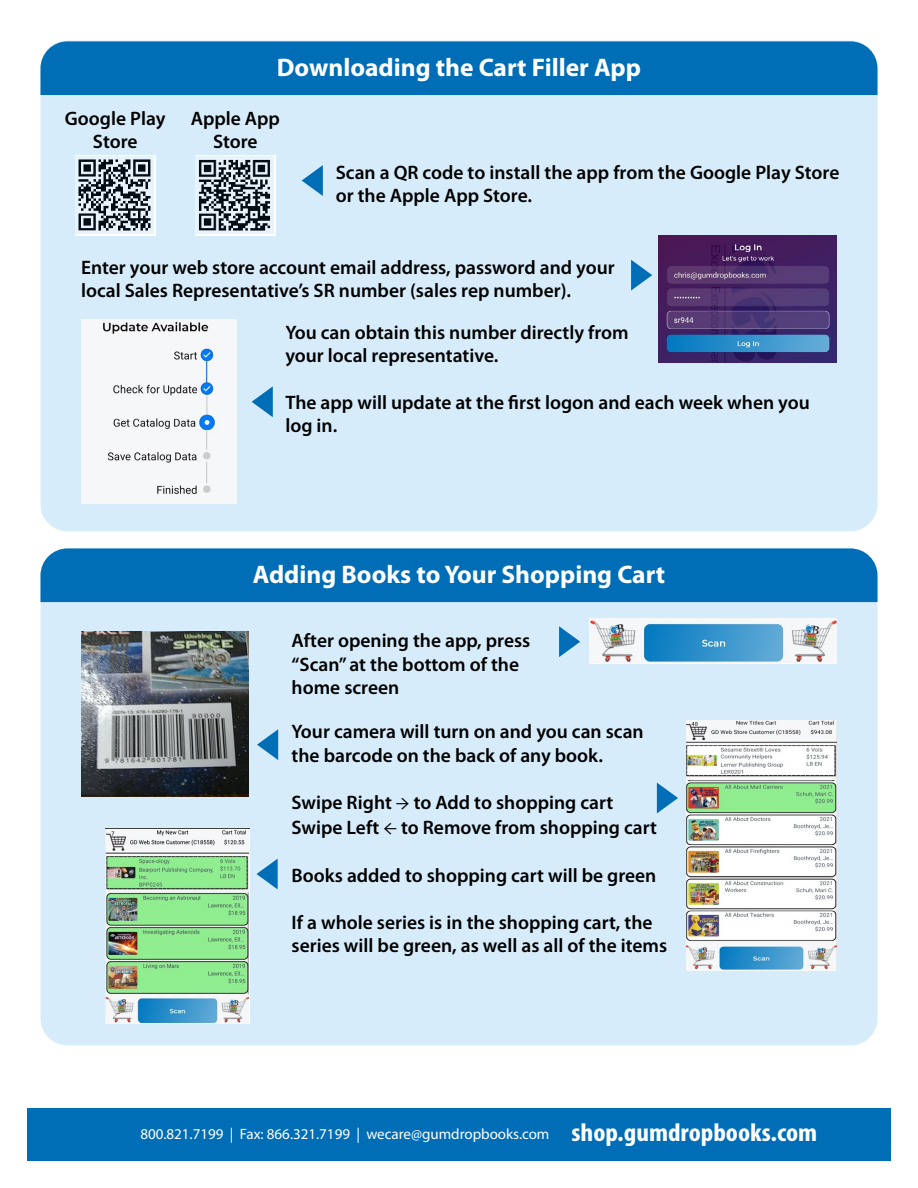
<style>
.page{position:relative;width:918px;height:1188px;background:#fff}
.page>*{position:absolute;margin:0;border:0;box-sizing:border-box;transform-origin:0 0}
.t1{font:700 25.5px "Myriad Pro";color:#fff}
.t2{font:600 19.5px/23.4px "Myriad Pro";color:#000}
.t3{font:15px "Myriad Pro";color:#fff}
.s1{font-family:"Minion Pro";font-weight:400;font-size:21px}
.s2{font-weight:700;font-stretch:condensed;font-size:25.5px}
</style>
<div class="page">
<div style="left:40px;top:40px;width:838px;height:491px;background:#d7ecfa;border-radius:27px"></div>
<div style="left:40px;top:41px;width:838px;height:54px;background:#006db7"></div>
<div style="left:27px;top:1108px;width:864px;height:53px;background:#006db7"></div>
<img style="left:659px;top:236px;width:178px;height:127px">
<svg style="left:631px;top:260px;width:21px;height:31px"></svg>
<img style="left:81px;top:319px;width:156px;height:185px">
<svg style="left:252px;top:386px;width:21px;height:31px"></svg>
<div style="left:75px;top:155px;width:81px;height:81px;background:linear-gradient(to bottom,#e9f3fc,#e9f3fc)"></div>
<img style="left:76px;top:156px;width:77px;height:78px">
<div style="left:195px;top:155px;width:81px;height:81px;background:linear-gradient(to bottom,#e9f3fc,#e9f3fc)"></div>
<img style="left:196px;top:156px;width:77px;height:78px">
<svg style="left:302px;top:165px;width:21px;height:31px"></svg>
<div style="left:40px;top:548px;width:838px;height:497px;background:#d7ecfa;border-radius:27px"></div>
<div style="left:40px;top:548px;width:838px;height:54px;background:#006db7"></div>
<img style="left:590px;top:618px;width:247px;height:46px">
<img style="left:81px;top:631px;width:168px;height:166px">
<svg style="left:559px;top:626px;width:21px;height:31px"></svg>
<svg style="left:257px;top:729px;width:21px;height:31px"></svg>
<svg style="left:657px;top:783px;width:21px;height:30px"></svg>
<svg style="left:256px;top:859px;width:22px;height:30px"></svg>
<img style="left:105px;top:829px;width:144px;height:165px">
<img style="left:105px;top:994px;width:144px;height:29px">
<img style="left:686px;top:720px;width:151px;height:251px">
<img style="left:686px;top:782px;width:151px;height:32px">
<img style="left:686px;top:878px;width:151px;height:32px">
<p class="t1" style="left:277px;top:53px;width:366px">Downloading the Cart Filler App</p>
<p class="t2" style="left:65px;top:107px;width:102px;text-align:center">Google Play<br>Store</p>
<p class="t2" style="left:191px;top:107px;width:91px">Apple App</p>
<p class="t2" style="left:213px;top:130px;width:46px">Store</p>
<p class="t2" style="left:336px;top:161px;width:505px">Scan a QR code to install the app from the Google Play Store or the Apple App Store.</p>
<p class="t2" style="left:81px;top:256px;width:535px">Enter your web store account email address, password and your local Sales Representative’s SR number (sales rep number).</p>
<p class="t2" style="left:285px;top:321px;width:345px">You can obtain this number directly from your local representative.</p>
<p class="t2" style="left:285px;top:391px;width:526px">The app will update at the first logon and each week when you log in.</p>
<p class="t1" style="left:253px;top:560px;width:414px">Adding Books to Your Shopping Cart</p>
<p class="t2" style="left:292px;top:629px;width:240px">After opening the app, press “Scan” at the bottom of the home screen</p>
<p class="t2" style="left:292px;top:720px;width:354px">Your camera will turn on and you can scan the barcode on the back of any book.</p>
<p class="t2" style="left:292px;top:791px;width:323px">Swipe Right <span class="s1">→</span> to Add to shopping cart</p>
<p class="t2" style="left:292px;top:816px;width:367px">Swipe Left <span class="s1">←</span> to Remove from shopping cart</p>
<p class="t2" style="left:292px;top:864px;width:366px">Books added to shopping cart will be green</p>
<p class="t2" style="left:292px;top:911px;width:377px">If a whole series is in the shopping cart, the series will be green, as well as all of the items</p>
<p class="t3" style="left:140px;top:1126px;width:678px">800.821.7199 | Fax: 866.321.7199 | wecare@gumdropbooks.com <span class="s2">shop.gumdropbooks.com</span></p>
</div>
